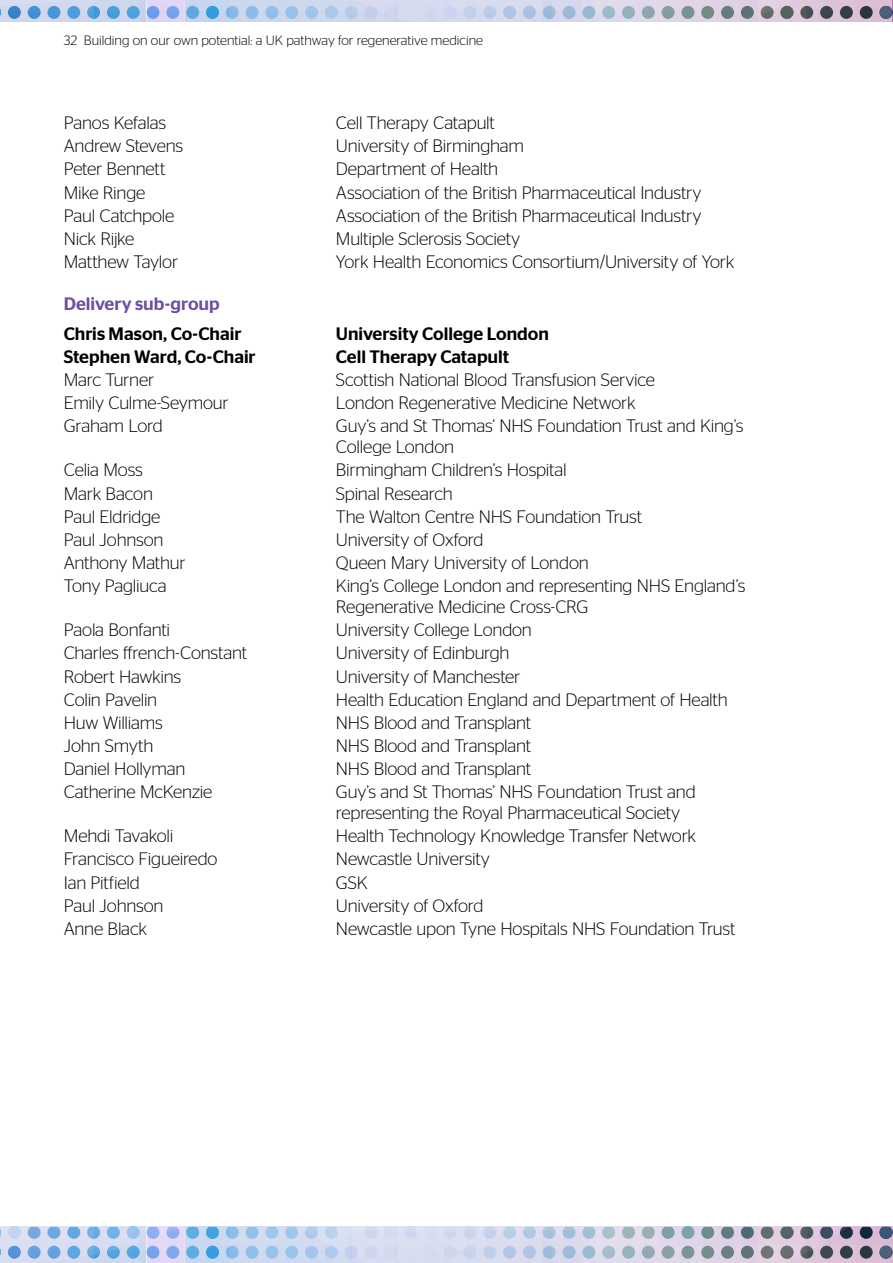
<style>
.page{position:relative;width:893px;height:1263px;background:#fff}
.page>*{position:absolute;margin:0;border:0;box-sizing:border-box;transform-origin:0 0}
.t1{font:300 18px/21px "Stag Sans";letter-spacing:-.015em;color:#000}
.t2{font:500 18px "Stag Sans";color:#000}
.t3{font:500 18px "Stag Sans";color:#6b50a2}
.t4{font:300 13.5px "Stag Sans";color:#000}
</style>
<div class="page">
<svg style="left:0;top:1227px;width:893px;height:36px;background:#bcc6dd"></svg>
<svg style="left:0;top:0;width:893px;height:21px;background:#bac4dd"></svg>
<p class="t4" style="left:64px;top:33px;width:421px">32 Building on our own potential: a UK pathway for regenerative medicine</p>
<p class="t1" style="left:64px;top:112px;width:104px">Panos Kefalas</p>
<p class="t1" style="left:336px;top:112px;width:161px">Cell Therapy Catapult</p>
<p class="t1" style="left:64px;top:135px;width:121px">Andrew Stevens</p>
<p class="t1" style="left:336px;top:135px;width:190px">University of Birmingham</p>
<p class="t1" style="left:64px;top:158px;width:103px">Peter Bennett</p>
<p class="t1" style="left:336px;top:158px;width:164px">Department of Health</p>
<p class="t1" style="left:64px;top:182px;width:83px">Mike Ringe</p>
<p class="t1" style="left:336px;top:182px;width:367px">Association of the British Pharmaceutical Industry</p>
<p class="t1" style="left:64px;top:205px;width:112px">Paul Catchpole</p>
<p class="t1" style="left:336px;top:205px;width:367px">Association of the British Pharmaceutical Industry</p>
<p class="t1" style="left:64px;top:228px;width:72px">Nick Rijke</p>
<p class="t1" style="left:336px;top:228px;width:186px">Multiple Sclerosis Society</p>
<p class="t1" style="left:64px;top:251px;width:116px">Matthew Taylor</p>
<p class="t1" style="left:336px;top:251px;width:400px">York Health Economics Consortium/University of York</p>
<p class="t3" style="left:64px;top:294px;width:158px">Delivery sub-group</p>
<p class="t2" style="left:64px;top:323px;width:179px">Chris Mason, Co-Chair</p>
<p class="t2" style="left:336px;top:323px;width:215px">University College London</p>
<p class="t2" style="left:64px;top:346px;width:193px">Stephen Ward, Co-Chair</p>
<p class="t2" style="left:336px;top:346px;width:175px">Cell Therapy Catapult</p>
<p class="t1" style="left:64px;top:369px;width:92px">Marc Turner</p>
<p class="t1" style="left:336px;top:369px;width:321px">Scottish National Blood Transfusion Service</p>
<p class="t1" style="left:64px;top:392px;width:166px">Emily Culme-Seymour</p>
<p class="t1" style="left:336px;top:392px;width:301px">London Regenerative Medicine Network</p>
<p class="t1" style="left:64px;top:415px;width:101px">Graham Lord</p>
<p class="t1" style="left:336px;top:415px;width:409px">Guy’s and St Thomas’ NHS Foundation Trust and King’s<br>College London</p>
<p class="t1" style="left:64px;top:459px;width:81px">Celia Moss</p>
<p class="t1" style="left:336px;top:459px;width:232px">Birmingham Children’s Hospital</p>
<p class="t1" style="left:64px;top:483px;width:91px">Mark Bacon</p>
<p class="t1" style="left:336px;top:483px;width:118px">Spinal Research</p>
<p class="t1" style="left:64px;top:506px;width:98px">Paul Eldridge</p>
<p class="t1" style="left:336px;top:506px;width:308px">The Walton Centre NHS Foundation Trust</p>
<p class="t1" style="left:64px;top:529px;width:101px">Paul Johnson</p>
<p class="t1" style="left:336px;top:529px;width:149px">University of Oxford</p>
<p class="t1" style="left:64px;top:552px;width:123px">Anthony Mathur</p>
<p class="t1" style="left:336px;top:552px;width:254px">Queen Mary University of London</p>
<p class="t1" style="left:64px;top:575px;width:104px">Tony Pagliuca</p>
<p class="t1" style="left:336px;top:575px;width:411px">King’s College London and representing NHS England’s<br>Regenerative Medicine Cross-CRG</p>
<p class="t1" style="left:64px;top:619px;width:108px">Paola Bonfanti</p>
<p class="t1" style="left:336px;top:619px;width:197px">University College London</p>
<p class="t1" style="left:64px;top:642px;width:185px">Charles ffrench-Constant</p>
<p class="t1" style="left:336px;top:642px;width:175px">University of Edinburgh</p>
<p class="t1" style="left:64px;top:665px;width:119px">Robert Hawkins</p>
<p class="t1" style="left:336px;top:665px;width:186px">University of Manchester</p>
<p class="t1" style="left:64px;top:689px;width:95px">Colin Pavelin</p>
<p class="t1" style="left:336px;top:689px;width:393px">Health Education England and Department of Health</p>
<p class="t1" style="left:64px;top:712px;width:100px">Huw Williams</p>
<p class="t1" style="left:336px;top:712px;width:197px">NHS Blood and Transplant</p>
<p class="t1" style="left:64px;top:735px;width:91px">John Smyth</p>
<p class="t1" style="left:336px;top:735px;width:197px">NHS Blood and Transplant</p>
<p class="t1" style="left:64px;top:758px;width:123px">Daniel Hollyman</p>
<p class="t1" style="left:336px;top:758px;width:197px">NHS Blood and Transplant</p>
<p class="t1" style="left:64px;top:781px;width:150px">Catherine McKenzie</p>
<p class="t1" style="left:336px;top:781px;width:361px">Guy’s and St Thomas’ NHS Foundation Trust and representing the Royal Pharmaceutical Society</p>
<p class="t1" style="left:64px;top:825px;width:111px">Mehdi Tavakoli</p>
<p class="t1" style="left:336px;top:825px;width:362px">Health Technology Knowledge Transfer Network</p>
<p class="t1" style="left:64px;top:848px;width:155px">Francisco Figueiredo</p>
<p class="t1" style="left:336px;top:848px;width:155px">Newcastle University</p>
<p class="t1" style="left:64px;top:871px;width:77px">Ian Pitfield</p>
<p class="t1" style="left:336px;top:871px;width:33px">GSK</p>
<p class="t1" style="left:64px;top:895px;width:101px">Paul Johnson</p>
<p class="t1" style="left:336px;top:895px;width:149px">University of Oxford</p>
<p class="t1" style="left:64px;top:918px;width:85px">Anne Black</p>
<p class="t1" style="left:336px;top:918px;width:401px">Newcastle upon Tyne Hospitals NHS Foundation Trust</p>
</div>
